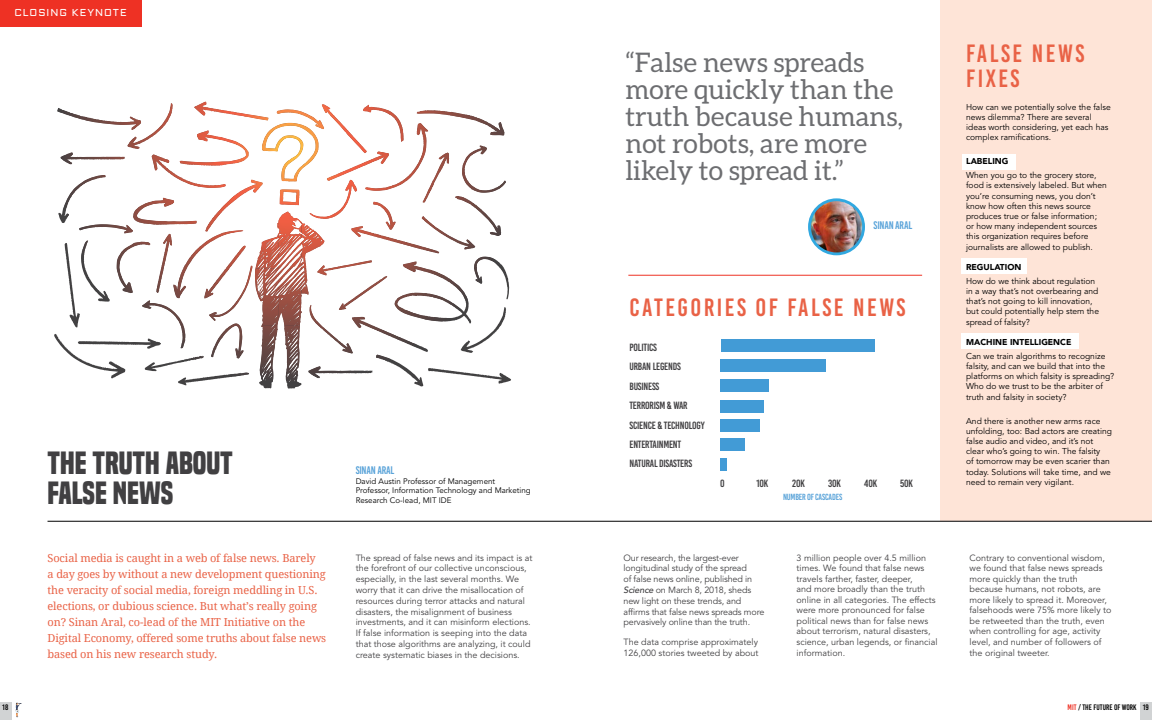
<style>
.page{position:relative;width:1152px;height:720px;background:#fff}
.page>*{position:absolute;margin:0;border:0;box-sizing:border-box;transform-origin:0 0}
.t1{font:700 30px/30px "Built Titling Rg";color:#414042}
.t2{font:27px/27px "Aleo";color:#6d6e71}
.t3{font:25px/25px "Base One";letter-spacing:.1em;color:#e96246}
.t4{font:11px/16px "Droid Serif";letter-spacing:-.01em;color:#e96246}
.t5{font:11px "Base One";letter-spacing:-.02em;color:#59a3d9}
.t6{font:10.5px/19.4px "Base One";letter-spacing:-.02em;color:#414042}
.t7{font:10px "Aldrich";letter-spacing:.1em;color:#fff}
.t8{font:9px/10.8px "Avenir LT Std";color:#414042}
.t9{font:8.9px "Base One";letter-spacing:-.02em;color:#59a3d9}
.t10{font:8.5px/10.2px "Avenir LT Std";color:#000}
.t11{font:900 8.5px "Avenir LT Std";color:#000}
.t12{font:8px/9.6px "Avenir LT Std";color:#000}
.t13{font:8px "Base One";color:#000}
.s1{font-weight:500;font-style:italic}
.s2{color:#ee3124}
</style>
<div class="page">
<div style="left:940px;top:0;width:212px;height:520px;background:#fee4d7"></div>
<div style="left:962px;top:154px;width:54px;height:15px;background:#fff"></div>
<div style="left:962px;top:258px;width:65px;height:16px;background:#fff"></div>
<div style="left:962px;top:334px;width:117px;height:15px;background:#fff"></div>
<div style="left:0;top:0;width:141px;height:27px;background:#ee3124"></div>
<div style="left:721px;top:340px;width:154px;height:12px;background:#429bd6"></div>
<div style="left:721px;top:359px;width:105px;height:12px;background:#429bd6"></div>
<div style="left:720px;top:380px;width:49px;height:12px;background:#429bd6"></div>
<div style="left:720px;top:400px;width:43px;height:13px;background:#429bd6"></div>
<div style="left:720px;top:419px;width:40px;height:13px;background:#429bd6"></div>
<div style="left:720px;top:438px;width:24px;height:13px;background:#429bd6"></div>
<div style="left:720px;top:458px;width:7px;height:13px;background:#429bd6"></div>
<hr style="left:48px;top:521px;width:1104px;height:1px;background:#000">
<svg style="left:54px;top:101px;width:457px;height:288px"></svg>
<img style="left:809px;top:201px;width:55px;height:53px">
<div style="left:808px;top:198px;width:57px;height:57px;border:3px solid #31a8e0;border-radius:50%"></div>
<div style="left:1141px;top:702px;width:11px;height:18px;background:#d1d3d4"></div>
<div style="left:0;top:702px;width:11px;height:18px;background:#d1d3d4"></div>
<hr style="left:628px;top:275px;width:294px;height:1px;background:#ee3124">
<svg style="left:16px;top:703px;width:6px;height:14px"></svg>
<p class="t7" style="left:14px;top:6px;width:114px">CLOSING KEYNOTE</p>
<h1 class="t1" style="left:48px;top:448px;width:187px">ThE TRUTH ABOUT<br>FALSE NEWS</h1>
<p class="t4" style="left:48px;top:550px;width:280px">Social media is caught in a web of false news. Barely<br>a day goes by without a new development questioning the veracity of social media, foreign meddling in U.S. elections, or dubious science. But what’s really going on? Sinan Aral, co-lead of the MIT Initiative on the Digital Economy, offered some truths about false news based on his new research study.</p>
<p class="t5" style="left:356px;top:464px;width:40px">SINAN ARAL</p>
<p class="t12" style="left:356px;top:476px;width:177px">David Austin Professor of Management<br>Professor, Information Technology and Marketing<br>Research Co-lead, MIT IDE</p>
<p class="t8" style="left:356px;top:552px;width:178px">The spread of false news and its impact is at the forefront of our collective unconscious, especially, in the last several months. We worry that it can drive the misallocation of resources during terror attacks and natural disasters, the misalignment of business investments, and it can misinform elections.<br>If false information is seeping into the data that those algorithms are analyzing, it could create systematic biases in the decisions.</p>
<h2 class="t2" style="left:626px;top:49px;width:279px">“False news spreads more quickly than the truth because humans, not robots, are more likely to spread it.”</h2>
<p class="t5" style="left:874px;top:219px;width:40px">SINAN ARAL</p>
<h3 class="t3" style="left:630px;top:295px;width:278px">CATEGORIES OF FALSE NEWS</h3>
<p class="t6" style="left:630px;top:338px;width:77px">POLITICS<br>URBAN LEGENDS<br>BUSINESS<br>TERRORISM &amp; WAR<br>SCIENCE &amp; TECHNOLOGY<br>ENTERTAINMENT<br>NATURAL DISASTERS</p>
<p class="t6" style="left:720px;top:474px;width:6px">0</p>
<p class="t6" style="left:756px;top:474px;width:14px">10K</p>
<p class="t6" style="left:792px;top:474px;width:14px">20K</p>
<p class="t6" style="left:828px;top:474px;width:14px">30K</p>
<p class="t6" style="left:864px;top:474px;width:14px">40K</p>
<p class="t6" style="left:900px;top:474px;width:14px">50K</p>
<p class="t9" style="left:783px;top:492px;width:61px">NUMBER OF CASCADES</p>
<h3 class="t3" style="left:966px;top:41px;width:120px">FALSE NEWS<br>FIXES</h3>
<p class="t10" style="left:966px;top:102px;width:146px">How can we potentially solve the false news dilemma? There are several ideas worth considering, yet each has complex ramifications.</p>
<p class="t11" style="left:966px;top:156px;width:44px">LABELING</p>
<p class="t10" style="left:966px;top:170px;width:142px">When you go to the grocery store, food is extensively labeled. But when you’re consuming news, you don’t know how often this news source produces true or false information; or how many independent sources this organization requires before journalists are allowed to publish.</p>
<p class="t11" style="left:966px;top:262px;width:57px">REGULATION</p>
<p class="t10" style="left:966px;top:276px;width:134px">How do we think about regulation in a way that’s not overbearing and that’s not going to kill innovation, but could potentially help stem the spread of falsity?</p>
<p class="t11" style="left:966px;top:337px;width:107px">MACHINE INTELLIGENCE</p>
<p class="t10" style="left:966px;top:351px;width:150px">Can we train algorithms to recognize falsity, and can we build that into the platforms on which falsity is spreading?<br>Who do we trust to be the arbiter of truth and falsity in society?</p>
<p class="t10" style="left:966px;top:416px;width:147px">And there is another new arms race unfolding, too: Bad actors are creating false audio and video, and it’s not clear who’s going to win. The falsity<br>of tomorrow may be even scarier than today. Solutions will take time, and we need to remain very vigilant.</p>
<p class="t8" style="left:624px;top:552px;width:142px">Our research, the largest-ever longitudinal study of the spread<br>of false news online, published in <span class="s1">Science</span> on March 8, 2018, sheds new light on these trends, and affirms that false news spreads more pervasively online than the truth.</p>
<p class="t8" style="left:624px;top:637px;width:136px">The data comprise approximately<br>126,000 stories tweeted by about</p>
<p class="t8" style="left:797px;top:552px;width:143px">3 million people over 4.5 million times. We found that false news travels farther, faster, deeper,<br>and more broadly than the truth online in all categories. The effects were more pronounced for false political news than for false news about terrorism, natural disasters, science, urban legends, or financial information.</p>
<p class="t8" style="left:970px;top:553px;width:144px;line-height:10.5px">Contrary to conventional wisdom, we found that false news spreads more quickly than the truth because humans, not robots, are more likely to spread it. Moreover, falsehoods were 75% more likely to be retweeted than the truth, even when controlling for age, activity level, and number of followers of the original tweeter.</p>
<p class="t13" style="left:2px;top:703px;width:7px">18</p>
<p class="t13" style="left:1068px;top:703px;width:83px"><span class="s2">MIT</span> / THE FUTURE OF WORK 19</p>
</div>
